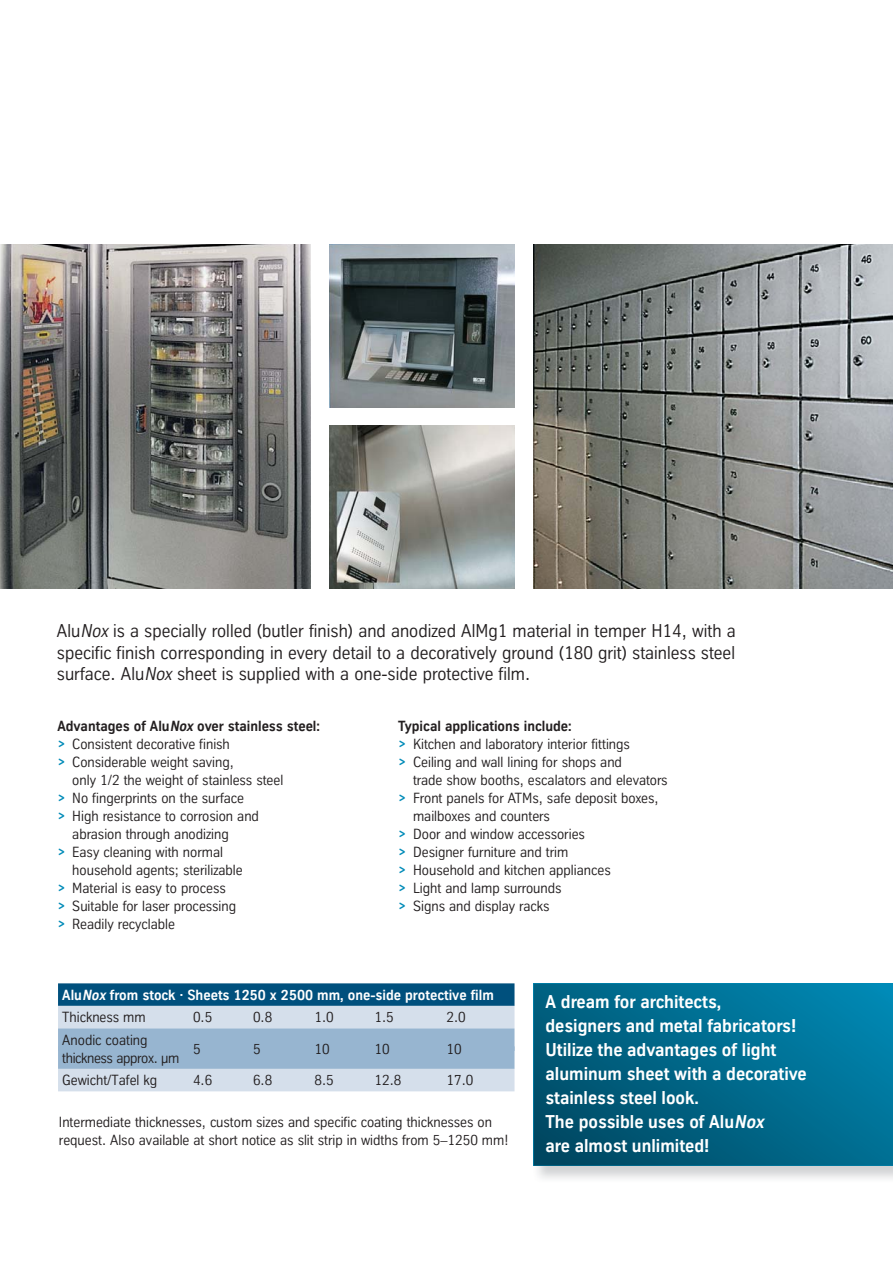
<style>
.page{position:relative;width:893px;height:1263px;background:#fff}
.page>*{position:absolute;margin:0;border:0;box-sizing:border-box;transform-origin:0 0}
.t1{font:18px/21.8px "TK Type";color:#231f20;text-align:justify}
.t2{font:700 18px/24px "TK Type";color:#fff}
.t3{font:14.25px/18px "TK Type";color:#231f20}
.t4{font:700 14.25px/22.5px "TK Type";color:#fff}
.t5{font:700 14.25px "TK Type";color:#231f20}
.t6{font:14.25px/22.5px "TK Type";letter-spacing:-.025em;color:#231f20}
.s1{font-style:italic}
.s2{font-weight:700;color:#008bb8}
.s3{font-weight:400;color:#231f20}
</style>
<div class="page">
<img style="left:0;top:244px;width:310px;height:344px">
<img style="left:329px;top:244px;width:185px;height:164px">
<img style="left:329px;top:425px;width:185px;height:163px">
<img style="left:534px;top:244px;width:359px;height:344px">
<img style="left:533px;top:983px;width:360px;height:196px">
<svg style="left:534px;top:983px;width:359px;height:182px;background:#00688a"></svg>
<div style="left:58px;top:983px;width:456px;height:23px;background:#00507d"></div>
<div style="left:58px;top:1006px;width:456px;height:22px;background:#d5dfeb"></div>
<div style="left:58px;top:1028px;width:456px;height:23px;background:#97b5d0"></div>
<div style="left:58px;top:1046px;width:456px;height:23px;background:#97b5d0"></div>
<div style="left:58px;top:1069px;width:456px;height:22px;background:#d5dfeb"></div>
<p class="t1" style="left:57px;top:621px;width:680px">Alu<span class="s1">Nox</span> is a specially rolled (butler finish) and anodized AlMg1 material in temper H14, with a specific finish corresponding in every detail to a decoratively ground (180 grit) stainless steel surface. Alu<span class="s1">Nox</span> sheet is supplied with a one-side protective film.</p>
<p class="t5" style="left:57px;top:721px;width:264px">Advantages of Alu<span class="s1">Nox</span> over stainless steel:</p>
<p class="t3" style="left:57px;top:736px;width:174px"><span class="s2">&gt;</span> Consistent decorative finish</p>
<p class="t3" style="left:57px;top:754px;width:178px"><span class="s2">&gt;</span> Considerable weight saving,</p>
<p class="t3" style="left:72px;top:772px;width:212px">only 1/2 the weight of stainless steel</p>
<p class="t3" style="left:57px;top:790px;width:188px"><span class="s2">&gt;</span> No fingerprints on the surface</p>
<p class="t3" style="left:57px;top:808px;width:203px"><span class="s2">&gt;</span> High resistance to corrosion and</p>
<p class="t3" style="left:72px;top:826px;width:158px">abrasion through anodizing</p>
<p class="t3" style="left:57px;top:844px;width:167px"><span class="s2">&gt;</span> Easy cleaning with normal</p>
<p class="t3" style="left:72px;top:862px;width:172px">household agents; sterilizable</p>
<p class="t3" style="left:57px;top:880px;width:170px"><span class="s2">&gt;</span> Material is easy to process</p>
<p class="t3" style="left:57px;top:898px;width:180px"><span class="s2">&gt;</span> Suitable for laser processing</p>
<p class="t3" style="left:57px;top:916px;width:119px"><span class="s2">&gt;</span> Readily recyclable</p>
<p class="t5" style="left:398px;top:721px;width:175px">Typical applications include:</p>
<p class="t3" style="left:398px;top:736px;width:233px"><span class="s2">&gt;</span> Kitchen and laboratory interior fittings</p>
<p class="t3" style="left:398px;top:754px;width:225px"><span class="s2">&gt;</span> Ceiling and wall lining for shops and</p>
<p class="t3" style="left:413px;top:772px;width:256px">trade show booths, escalators and elevators</p>
<p class="t3" style="left:398px;top:790px;width:262px"><span class="s2">&gt;</span> Front panels for ATMs, safe deposit boxes,</p>
<p class="t3" style="left:413px;top:808px;width:138px">mailboxes and counters</p>
<p class="t3" style="left:398px;top:826px;width:188px"><span class="s2">&gt;</span> Door and window accessories</p>
<p class="t3" style="left:398px;top:844px;width:172px"><span class="s2">&gt;</span> Designer furniture and trim</p>
<p class="t3" style="left:398px;top:862px;width:214px"><span class="s2">&gt;</span> Household and kitchen appliances</p>
<p class="t3" style="left:398px;top:880px;width:165px"><span class="s2">&gt;</span> Light and lamp surrounds</p>
<p class="t3" style="left:398px;top:898px;width:153px"><span class="s2">&gt;</span> Signs and display racks</p>
<p class="t4" style="left:62px;top:985px;width:433px">Alu<span class="s1">Nox</span> from stock · Sheets 1250 x 2500 mm, one-side protective film<br><span class="s3">Thickness mm</span></p>
<p class="t3" style="left:193px;top:1009px;width:21px">0.5</p>
<p class="t3" style="left:253px;top:1009px;width:21px">0.8</p>
<p class="t3" style="left:315px;top:1009px;width:21px">1.0</p>
<p class="t3" style="left:375px;top:1009px;width:21px">1.5</p>
<p class="t3" style="left:447px;top:1009px;width:21px">2.0</p>
<p class="t3" style="left:62px;top:1032px;width:87px">Anodic coating</p>
<p class="t3" style="left:193px;top:1041px;width:9px">5</p>
<p class="t3" style="left:253px;top:1041px;width:9px">5</p>
<p class="t3" style="left:315px;top:1041px;width:17px">10</p>
<p class="t3" style="left:375px;top:1041px;width:17px">10</p>
<p class="t3" style="left:447px;top:1041px;width:17px">10</p>
<p class="t6" style="left:62px;top:1048px;width:118px">thickness approx. μm<br>Gewicht/Tafel kg</p>
<p class="t3" style="left:193px;top:1072px;width:21px">4.6</p>
<p class="t3" style="left:253px;top:1072px;width:21px">6.8</p>
<p class="t3" style="left:315px;top:1072px;width:21px">8.5</p>
<p class="t3" style="left:375px;top:1072px;width:28px">12.8</p>
<p class="t3" style="left:447px;top:1072px;width:28px">17.0</p>
<p class="t3" style="left:59px;top:1114px;width:451px">Intermediate thicknesses, custom sizes and specific coating thicknesses on request. Also available at short notice as slit strip in widths from 5–1250 mm!</p>
<p class="t2" style="left:545px;top:991px;width:263px">A dream for architects,<br>designers and metal fabricators!<br>Utilize the advantages of light aluminum sheet with a decorative stainless steel look.<br>The possible uses of Alu<span class="s1">Nox<br></span>are almost unlimited!</p>
</div>
